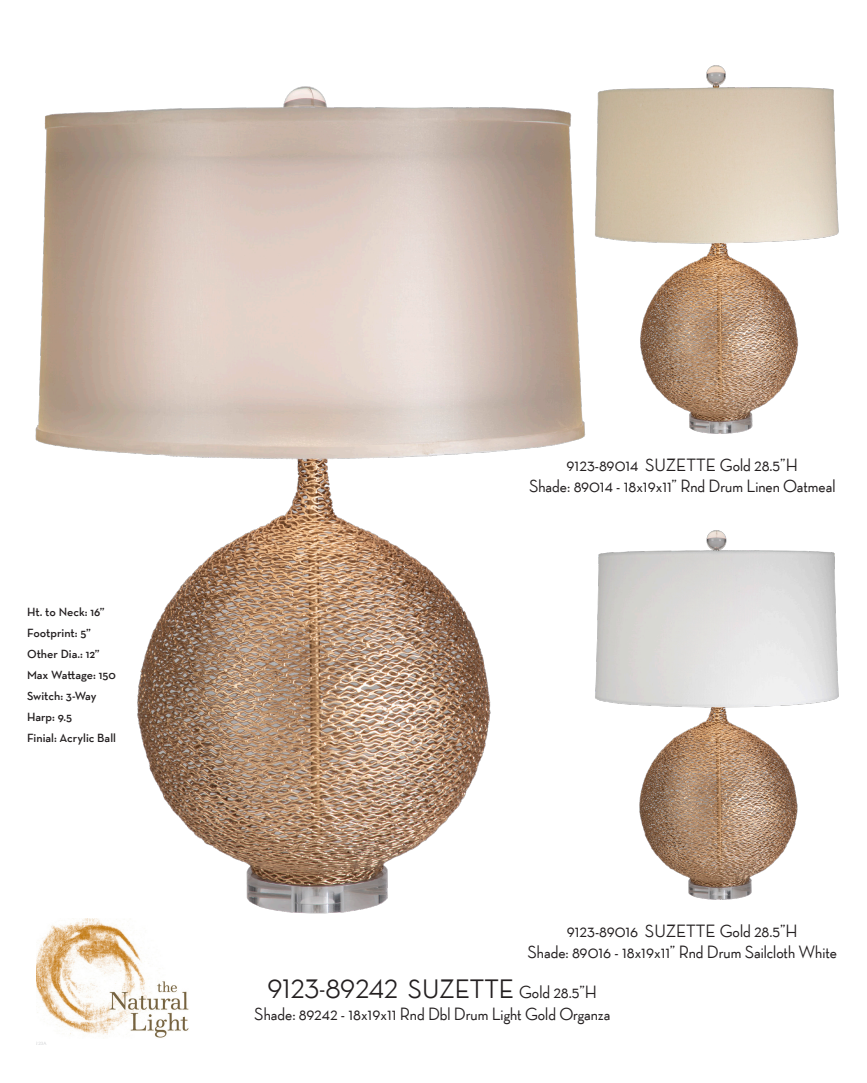
<style>
.page{position:relative;width:867px;height:1083px;background:#fff}
.page>*{position:absolute;margin:0;border:0;box-sizing:border-box;transform-origin:0 0}
.Caption_Paragraph_Style{font:500 27px "Neutraface Display TT";color:#231f20}
.Caption_Paragraph_Style-2{font:500 18px/21.6px "Neutraface Display TT";color:#231f20;text-align:center}
.t1{font:600 12px "Neutraface Text TT";color:#231f20}
.t2{font:4.5px "Arial";color:#d5d6d8}
.s1{font-size:18px}
</style>
<div class="page">
<img style="left:35px;top:86px;width:550px;height:828px">
<img style="left:595px;top:65px;width:244px;height:369px">
<img style="left:595px;top:530px;width:244px;height:370px">
<img style="left:36px;top:918px;width:153px;height:119px">
<p class="t1" style="left:27px;top:604px;width:79px">Ht. to Neck: 16”</p>
<p class="t1" style="left:27px;top:625px;width:66px">Footprint: 5”</p>
<p class="t1" style="left:27px;top:646px;width:74px">Other Dia.: 12”</p>
<p class="t1" style="left:27px;top:667px;width:90px">Max Wattage: 150</p>
<p class="t1" style="left:27px;top:688px;width:71px">Switch: 3-Way</p>
<p class="t1" style="left:27px;top:709px;width:47px">Harp: 9.5</p>
<p class="t1" style="left:27px;top:730px;width:90px">Finial: Acrylic Ball</p>
<p class="t2" style="left:36px;top:1039px;width:12px">223A</p>
<p class="Caption_Paragraph_Style-2" style="left:529px;top:454px;width:308px">9123-89014 SUZETTE Gold 28.5”H<br>Shade: 89014 - 18x19x11” Rnd Drum Linen Oatmeal</p>
<p class="Caption_Paragraph_Style-2" style="left:527px;top:919px;width:311px">9123-89016 SUZETTE Gold 28.5”H<br>Shade: 89016 - 18x19x11” Rnd Drum Sailcloth White</p>
<p class="Caption_Paragraph_Style" style="left:267px;top:974px;width:331px">9123-89242 SUZETTE <span class="s1">Gold 28.5”H</span></p>
<p class="Caption_Paragraph_Style-2" style="left:254px;top:1002px;width:357px">Shade: 89242 - 18x19x11 Rnd Dbl Drum Light Gold Organza</p>
</div>
